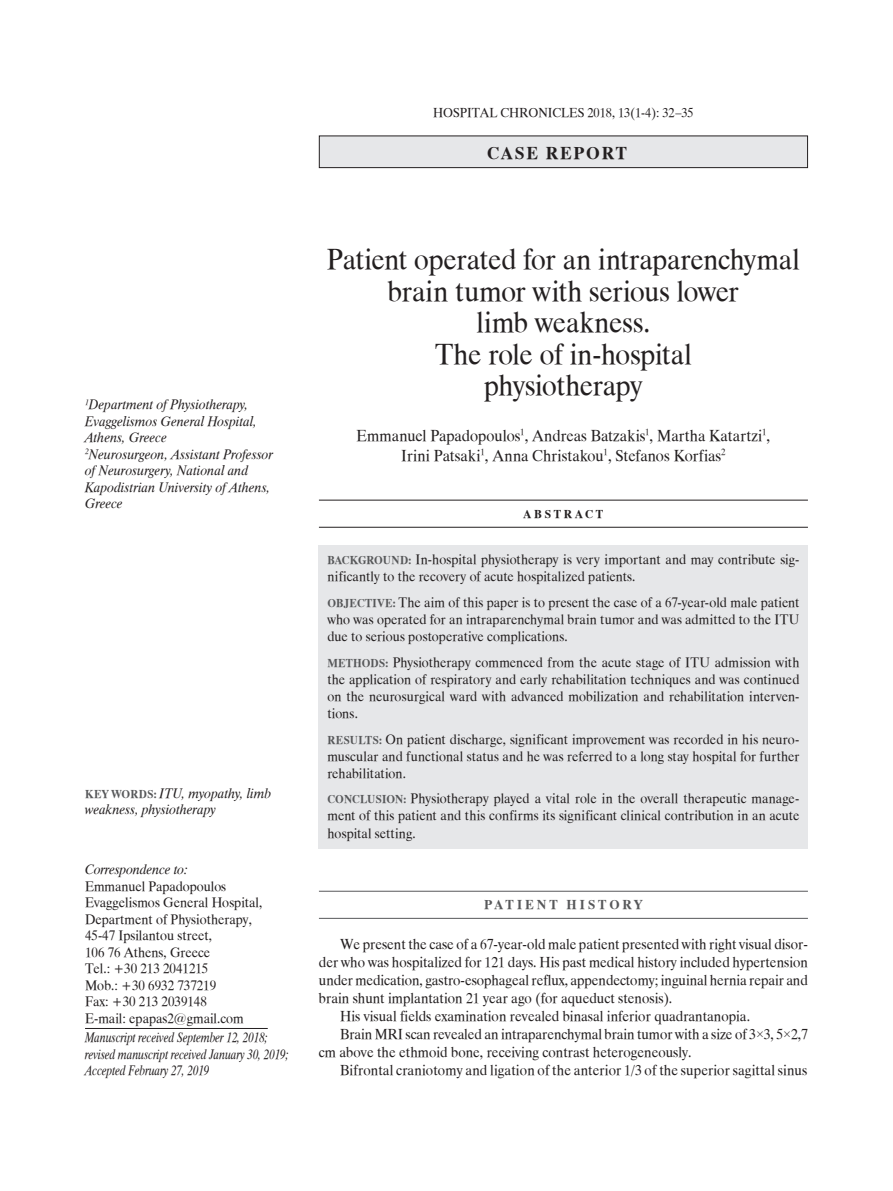
<style>
.page{position:relative;width:893px;height:1191px;background:#fff}
.page>*{position:absolute;margin:0;border:0;box-sizing:border-box;transform-origin:0 0}
.t1{font:30px/31.5px "UB Times";letter-spacing:-.015em;color:#231f20;text-align:center;scale:.95 1}
.t2{font:18px "UB Times Bold";color:#231f20}
.t3{font:16.5px/19.8px "UB Times";letter-spacing:.005em;color:#231f20;text-align:center;scale:.95 1}
.t4{font:15px "UB Times";color:#231f20;scale:.95 1}
.t5{font:14.25px/17.1px "UB Times";color:#231f20;text-align:justify;scale:.95 1}
.t6{font:14.25px/16.5px "UB Times Italic";letter-spacing:.005em;color:#231f20;scale:.95 1}
.t7{font:14.25px/16.5px "UB Times Italic";letter-spacing:.005em;color:#231f20;scale:.8 1}
.t8{font:13.5px "UB Times";color:#231f20;scale:.95 1}
.t9{font:13.5px "UB Times Bold";letter-spacing:.21em;color:#57585a}
.t10{font:12px "UB Times Bold";letter-spacing:.225em;color:#231f20}
.s1{font-family:"UB Times Bold";font-size:12px;color:#57585a}
.s2{font-family:"Times New Roman"}
</style>
<div class="page">
<hr style="left:319px;top:500px;width:489px;height:1px;background:#231f20">
<hr style="left:319px;top:527px;width:489px;height:1px;background:#231f20">
<hr style="left:319px;top:891px;width:489px;height:1px;background:#57585a">
<hr style="left:319px;top:918px;width:489px;height:1px;background:#57585a">
<div style="left:319px;top:545px;width:489px;height:303px;background:#e6e7e9"></div>
<div style="left:319px;top:136px;width:488px;height:32px;background:#e6e7e9"></div>
<div style="left:319px;top:135px;width:489px;height:33px;border:1px solid #231f20"></div>
<hr style="left:85px;top:1028px;width:183px;height:1px;background:#231f20">
<p class="t8" style="left:433px;top:105px;width:276px">HOSPITAL CHRONICLES 2018, 13(1-4): 32–35</p>
<p class="t2" style="left:487px;top:143px;width:128px">CASE REPORT</p>
<p class="t6" style="left:85px;top:397px;width:199px"><sup>1</sup>Department of Physiotherapy,<br>Evaggelismos General Hospital,<br>Athens, Greece<br><sup>2</sup>Neurosurgeon, Assistant Professor of Neurosurgery, National and<br>Kapodistrian University of Athens,<br>Greece</p>
<p class="t6" style="left:85px;top:785px;width:198px"><span class="s1">KEY WORDS:</span> ITU, myopathy, limb weakness, physiotherapy</p>
<p class="t6" style="left:85px;top:861px;width:110px">Correspondence to:</p>
<p class="t5" style="left:85px;top:878px;width:188px;line-height:16.5px;text-align:left">Emmanuel Papadopoulos<br>Evaggelismos General Hospital,<br>Department of Physiotherapy,<br>45-47 Ipsilantou street,<br>106 76 Athens, Greece<br>Tel.: +30 213 2041215<br>Mob.: +30 6932 737219<br>Fax: +30 213 2039148<br>E-mail: epapas2@gmail.com</p>
<p class="t7" style="left:85px;top:1029px;width:256px">Manuscript received September 12, 2018; revised manuscript received January 30, 2019;<br>Accepted February 27, 2019</p>
<h1 class="t1" style="left:327px;top:245px;width:500px">Patient operated for an intraparenchymal brain tumor with serious lower<br>limb weakness.<br>The role of in-hospital<br>physiotherapy</h1>
<p class="t3" style="left:356px;top:426px;width:437px">Emmanuel Papadopoulos<sup>1</sup>, Andreas Batzakis<sup>1</sup>, Martha Katartzi<sup>1</sup>,<br>Irini Patsaki<sup>1</sup>, Anna Christakou<sup>1</sup>, Stefanos Korfias<sup>2</sup></p>
<p class="t10" style="left:523px;top:507px;width:81px">ABSTRACT</p>
<p class="t5" style="left:327px;top:551px;width:498px"><span class="s1">BACKGROUND:</span> In-hospital physiotherapy is very important and may contribute sig&shy;nificantly to the recovery of acute hospitalized patients.</p>
<p class="t5" style="left:327px;top:594px;width:498px"><span class="s1">OBJECTIVE:</span> The aim of this paper is to present the case of a 67-year-old male patient who was operated for an intraparenchymal brain tumor and was admitted to the ITU due to serious postoperative complications.</p>
<p class="t5" style="left:327px;top:654px;width:498px"><span class="s1">METHODS:</span> Physiotherapy commenced from the acute stage of ITU admission with the application of respiratory and early rehabilitation techniques and was continued on the neurosurgical ward with advanced mobilization and rehabilitation interven&shy;tions.</p>
<p class="t5" style="left:327px;top:730px;width:498px"><span class="s1">RESULTS :</span> On patient discharge, significant improvement was recorded in his neuro&shy;muscular and functional status and he was referred to a long stay hospital for further rehabilitation.</p>
<p class="t5" style="left:327px;top:790px;width:498px"><span class="s1">CONCLUSION:</span> Physiotherapy played a vital role in the overall therapeutic manage&shy;ment of this patient and this confirms its significant clinical contribution in an acute hospital setting.</p>
<p class="t9" style="left:484px;top:897px;width:160px">PAT IENT HIST ORY</p>
<p class="t4" style="left:340px;top:936px;width:494px">We present the case of a 67-year-old male patient presented with right visual disor-</p>
<p class="t4" style="left:319px;top:954px;width:516px">der who was hospitalized for 121 days. His past medical history included hypertension</p>
<p class="t4" style="left:319px;top:972px;width:516px">under medication, gastro-esophageal reflux, appendectomy; inguinal hernia repair and</p>
<p class="t4" style="left:319px;top:990px;width:373px">brain shunt implantation 21 year ago (for aqueduct stenosis).</p>
<p class="t4" style="left:340px;top:1008px;width:433px">His visual fields examination revealed binasal inferior quadrantanopia.</p>
<p class="t4" style="left:340px;top:1026px;width:494px">Brain MRI scan revealed an intraparenchymal brain tumor with a size of 3<span class="s2">×</span>3, 5<span class="s2">×</span>2,7</p>
<p class="t4" style="left:319px;top:1044px;width:394px">cm above the ethmoid bone, receiving contrast heterogeneously.</p>
<p class="t4" style="left:340px;top:1062px;width:493px">Bifrontal craniotomy and ligation of the anterior 1/3 of the superior sagittal sinus</p>
</div>
